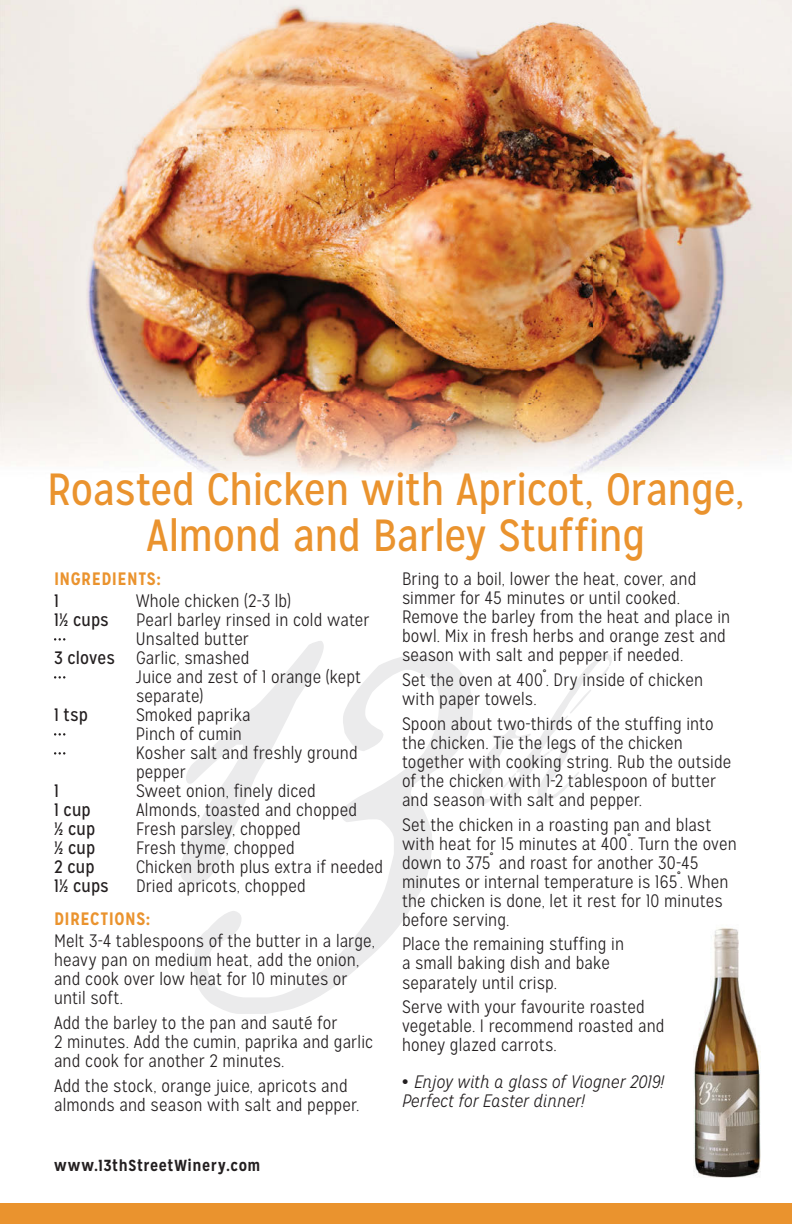
<style>
.page{position:relative;width:792px;height:1224px;background:#fff}
.page>*{position:absolute;margin:0;border:0;box-sizing:border-box;transform-origin:0 0}
.t1{font:45px/46px "Mission Gothic";letter-spacing:-.01em;color:#ea932e;text-align:center}
.t2{font:300 18px/19px "Mission Gothic";letter-spacing:.01em;color:#231f20}
.t3{font:italic 300 18px/19px "Mission Gothic";letter-spacing:.005em;color:#231f20}
.t4{font:18px "Mission Gothic";letter-spacing:.005em;color:#231f20}
.t5{font:700 18px "Mission Gothic";letter-spacing:.025em;color:#ea932e}
.t6{font:700 16px "Mission Gothic";letter-spacing:.04em;color:#231f20}
.s1{font-weight:400}
.s2{font-weight:700;font-style:normal}
</style>
<div class="page">
<img style="left:693px;top:928px;width:68px;height:250px">
<img style="left:0;top:0;width:792px;height:475px">
<svg style="left:473px;top:654px;width:139px;height:151px"></svg>
<svg style="left:180px;top:641px;width:144px;height:244px"></svg>
<svg style="left:194px;top:656px;width:279px;height:358px"></svg>
<div style="left:0;top:1203px;width:792px;height:21px;background:#ea932e"></div>
<svg style="left:54px;top:638px;width:11px;height:3px"></svg>
<svg style="left:54px;top:676px;width:11px;height:3px"></svg>
<svg style="left:54px;top:733px;width:11px;height:3px"></svg>
<svg style="left:54px;top:752px;width:11px;height:3px"></svg>
<h1 class="t1" style="left:47px;top:466px;width:699px">Roasted Chicken with Apricot, Orange,<br>Almond and Barley Stuffing</h1>
<p class="t5" style="left:54px;top:568px;width:108px">INGredIeNtS:</p>
<p class="t4" style="left:54px;top:590px;width:6px">1</p>
<p class="t2" style="left:136px;top:592px;width:156px">whole chicken (2-3 lb)</p>
<p class="t4" style="left:54px;top:609px;width:56px">1½ cups</p>
<p class="t2" style="left:136px;top:611px;width:235px">Pearl barley rinsed in cold water</p>
<p class="t2" style="left:136px;top:630px;width:114px">Unsalted butter</p>
<p class="t2" style="left:54px;top:649px;width:197px"><span class="s1">3 cloves</span> Garlic, smashed</p>
<p class="t2" style="left:136px;top:668px;width:227px">Juice and zest of 1 orange (kept</p>
<p class="t2" style="left:136px;top:687px;width:69px">separate)</p>
<p class="t4" style="left:54px;top:704px;width:35px">1 tsp</p>
<p class="t2" style="left:136px;top:706px;width:223px">Smoked paprika<br>Pinch of cumin<br>Kosher salt and freshly ground pepper</p>
<p class="t4" style="left:54px;top:780px;width:6px">1</p>
<p class="t2" style="left:136px;top:782px;width:181px">Sweet onion, finely diced</p>
<p class="t4" style="left:54px;top:799px;width:38px">1 cup</p>
<p class="t2" style="left:136px;top:801px;width:223px">Almonds, toasted and chopped</p>
<p class="t4" style="left:54px;top:818px;width:43px">½ cup</p>
<p class="t2" style="left:136px;top:820px;width:166px">Fresh parsley, chopped</p>
<p class="t4" style="left:54px;top:837px;width:43px">½ cup</p>
<p class="t2" style="left:136px;top:839px;width:160px">Fresh thyme, chopped</p>
<p class="t4" style="left:54px;top:856px;width:42px">2 cup</p>
<p class="t2" style="left:136px;top:858px;width:249px">Chicken broth plus extra if needed</p>
<p class="t4" style="left:54px;top:875px;width:56px">1½ cups</p>
<p class="t2" style="left:136px;top:877px;width:171px">Dried apricots, chopped</p>
<p class="t5" style="left:54px;top:908px;width:98px">dIrectIoNS:</p>
<p class="t2" style="left:54px;top:932px;width:322px">Melt 3-4 tablespoons of the butter in a large, heavy pan on medium heat, add the onion, and cook over low heat for 10 minutes or until soft.</p>
<p class="t2" style="left:54px;top:1013px;width:321px">Add the barley to the pan and sauté for<br>2 minutes. Add the cumin, paprika and garlic and cook for another 2 minutes.</p>
<p class="t2" style="left:54px;top:1076px;width:307px">Add the stock, orange juice, apricots and almonds and season with salt and pepper.</p>
<p class="t6" style="left:54px;top:1156px;width:208px">www.13thStreetWinery.com</p>
<p class="t2" style="left:402px;top:570px;width:330px">Bring to a boil, lower the heat, cover, and simmer for 45 minutes or until cooked.<br>Remove the barley from the heat and place in bowl. Mix in fresh herbs and orange zest and season with salt and pepper if needed.</p>
<p class="t2" style="left:402px;top:671px;width:303px">Set the oven at 400˚. Dry inside of chicken with paper towels.</p>
<p class="t2" style="left:402px;top:714px;width:331px">Spoon about two-thirds of the stuffing into the chicken. Tie the legs of the chicken together with cooking string. Rub the outside of the chicken with 1-2 tablespoon of butter and season with salt and pepper.</p>
<p class="t2" style="left:402px;top:815px;width:336px">Set the chicken in a roasting pan and blast with heat for 15 minutes at 400˚. Turn the oven down to 375˚ and roast for another 30-45 minutes or internal temperature is 165˚. when the chicken is done, let it rest for 10 minutes before serving.</p>
<p class="t2" style="left:402px;top:935px;width:224px">Place the remaining stuffing in a small baking dish and bake separately until crisp.</p>
<p class="t2" style="left:402px;top:998px;width:264px">Serve with your favourite roasted vegetable. I recommend roasted and honey glazed carrots.</p>
<p class="t3" style="left:402px;top:1073px;width:263px"><span class="s2">•</span> Enjoy with a glass of Viogner 2019!<br>Perfect for Easter dinner!</p>
</div>
